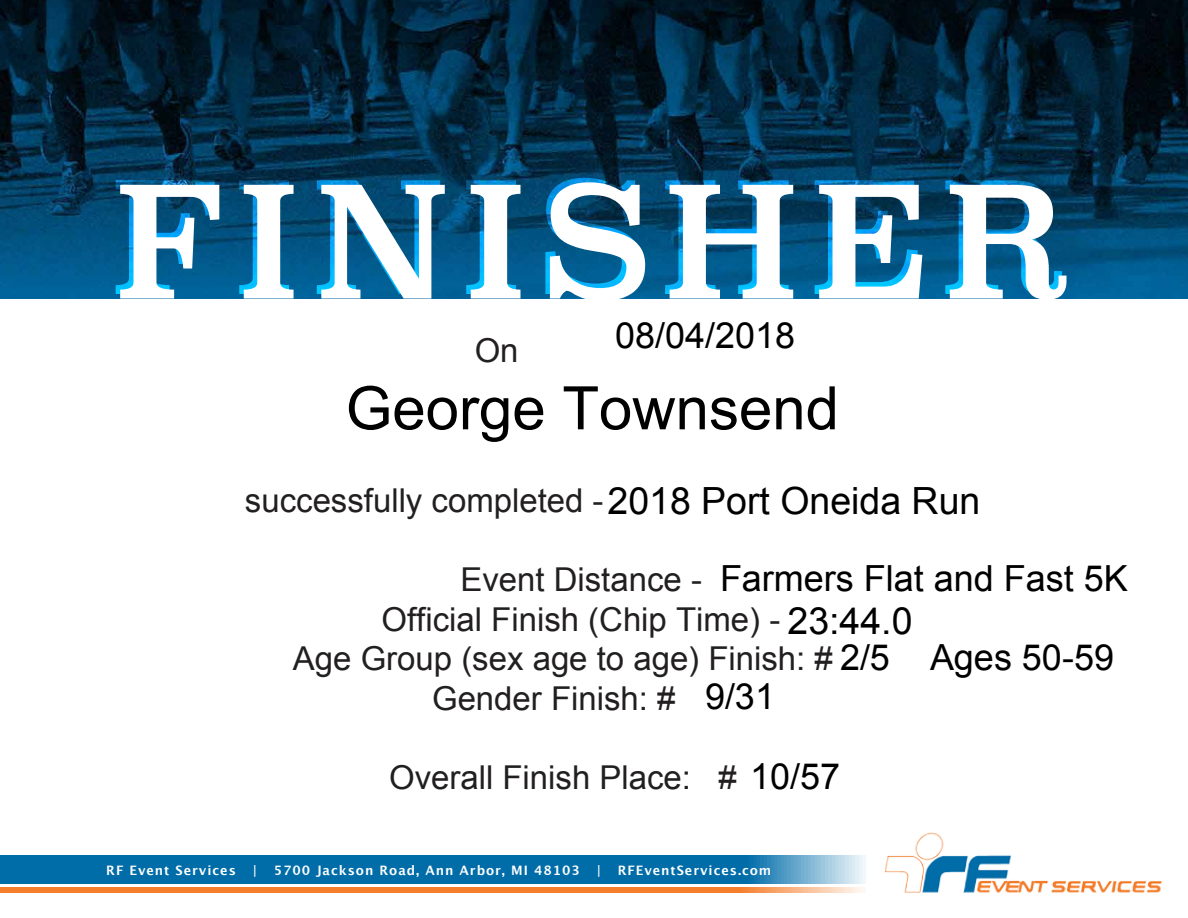
<style>
.page{position:relative;width:1188px;height:918px;background:#fff}
.page>*{position:absolute;margin:0;border:0;box-sizing:border-box;transform-origin:0 0}
.t1{font:153px "Superclarendon";letter-spacing:.1em;color:#fff}
.t2{font:60px "Arial";color:#000}
.t3{font:37.5px "Arial";color:#000}
.t4{font:36px "Arial";color:#000}
.t5{font:32.85px "Arial";color:#221f20}
.t6{font:700 13.05px "Lucida Grande";letter-spacing:.075em;color:#fff}
.s1{font-size:36px;color:#000}
</style>
<div class="page">
<img style="left:0;top:0;width:1188px;height:298px">
<img style="left:884px;top:832px;width:278px;height:61px">
<svg style="left:0;top:856px;width:865px;height:27px;background:#1076ae"></svg>
<svg style="left:0;top:887px;width:865px;height:5px;background:#f48739"></svg>
<h1 class="t1" style="left:110px;top:135px;width:957px">FINISHER</h1>
<p class="t5" style="left:475px;top:328px;width:45px">On</p>
<p class="t4" style="left:615px;top:315px;width:182px">08/04/2018</p>
<h2 class="t2" style="left:346px;top:375px;width:495px">George Townsend</h2>
<p class="t3" style="left:608px;top:480px;width:374px">2018 Port Oneida Run</p>
<p class="t5" style="left:245px;top:479px;width:360px">successfully completed -</p>
<p class="t4" style="left:720px;top:558px;width:409px">Farmers Flat and Fast 5K</p>
<p class="t5" style="left:460px;top:558px;width:243px">Event Distance -</p>
<p class="t5" style="left:382px;top:598px;width:400px">Official Finish (Chip Time) -</p>
<p class="t5" style="left:293px;top:637px;width:599px">Age Group (sex age to age) Finish: # <span class="s1">2/5</span></p>
<p class="t5" style="left:432px;top:677px;width:245px">Gender Finish: #</p>
<p class="t3" style="left:788px;top:600px;width:127px">23:44.0</p>
<p class="t4" style="left:930px;top:638px;width:186px">Ages 50-59</p>
<p class="t4" style="left:705px;top:677px;width:72px">9/31</p>
<p class="t5" style="left:389px;top:756px;width:452px">Overall Finish Place: # <span class="s1">10/57</span></p>
<p class="t6" style="left:106px;top:860px;width:131px">RF Event Services</p>
<p class="t6" style="left:252px;top:860px;width:6px">|</p>
<p class="t6" style="left:274px;top:860px;width:308px">5700 Jackson Road, Ann Arbor, MI 48103</p>
<p class="t6" style="left:596px;top:860px;width:6px">|</p>
<p class="t6" style="left:618px;top:860px;width:155px">RFEventServices.com</p>
</div>
